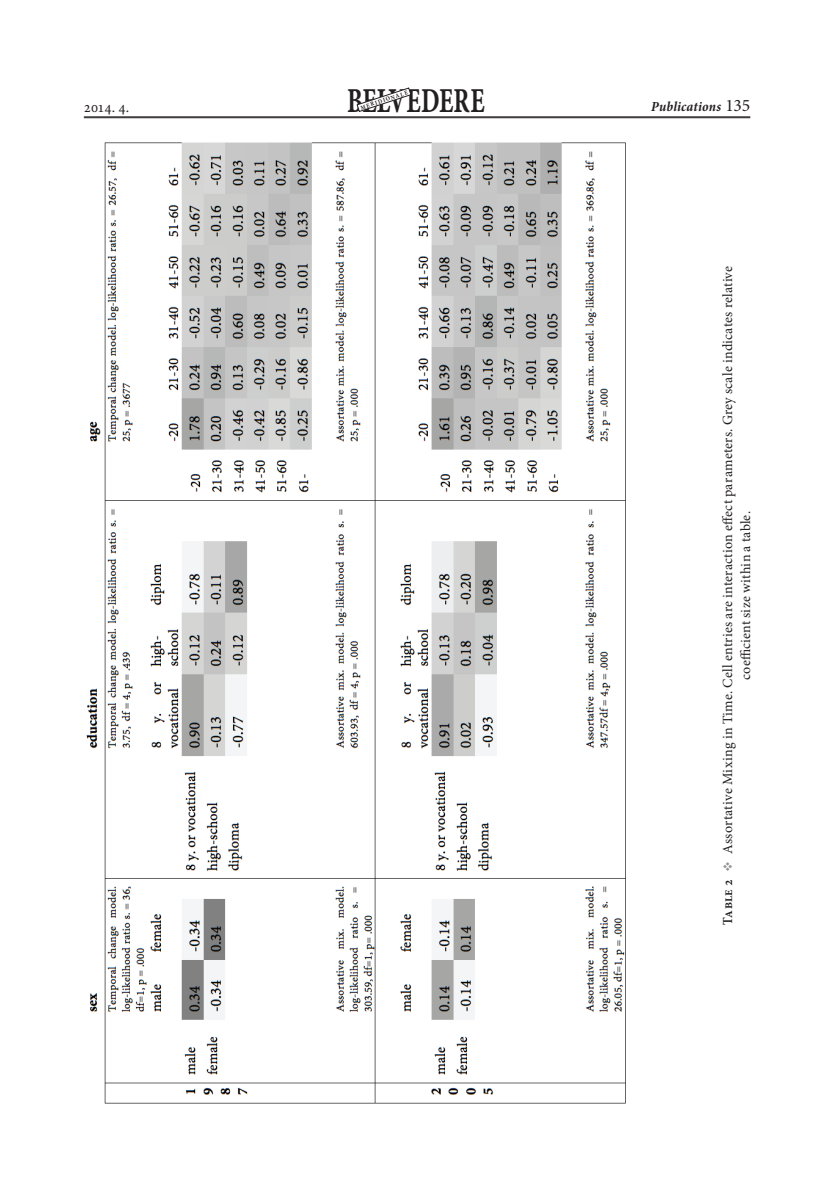
<style>
.page{position:relative;width:834px;height:1181px;background:#fff}
.page>*{position:absolute;margin:0;border:0;box-sizing:border-box;transform-origin:0 0}
.t1{font:35px "Minion Pro Bold Capt";letter-spacing:.005em;color:#231f20;scale:.69 1}
.t2{font:condensed 15.75px "Minion Pro";color:#231f20}
.t3{font:14px/17.8px "Minion Pro";letter-spacing:.025em;color:#231f20;text-align:center}
.t4{font:italic 700 condensed 14px "Minion Pro";letter-spacing:.015em;color:#231f20}
.t5{font:700 6.12px "Minion Pro";color:#231f20;scale:.9 1}
.s1{font-weight:400;font-style:normal;font-stretch:normal;font-size:17.5px}
.s2{font-weight:600;font-stretch:condensed}
.s3{color:#939598}
</style>
<div class="page">
<hr style="left:84px;top:117px;width:666px;height:1px;background:#231f20">
<svg style="left:356px;top:87px;width:55px;height:25px"></svg>
<img style="left:86px;top:142px;width:540px;height:962px">
<p class="t2" style="left:84px;top:98px;width:47px">2014. 4.</p>
<h1 class="t1" style="left:347px;top:80px;width:201px">BELVEDERE</h1>
<p class="t5" style="left:359px;top:104px;width:56px;rotate:-18deg">MERIDIONALE</p>
<p class="t4" style="left:651px;top:98px;width:100px">Publications <span class="s1">135</span></p>
<p class="t3" style="left:719px;top:925px;width:660px;rotate:-90deg"><span class="s2">Table 2</span> <span class="s3">❖</span> Assortative Mixing in Time. Cell entries are interaction effect parameters. Grey scale indicates relative coefficient size within a table.</p>
</div>
